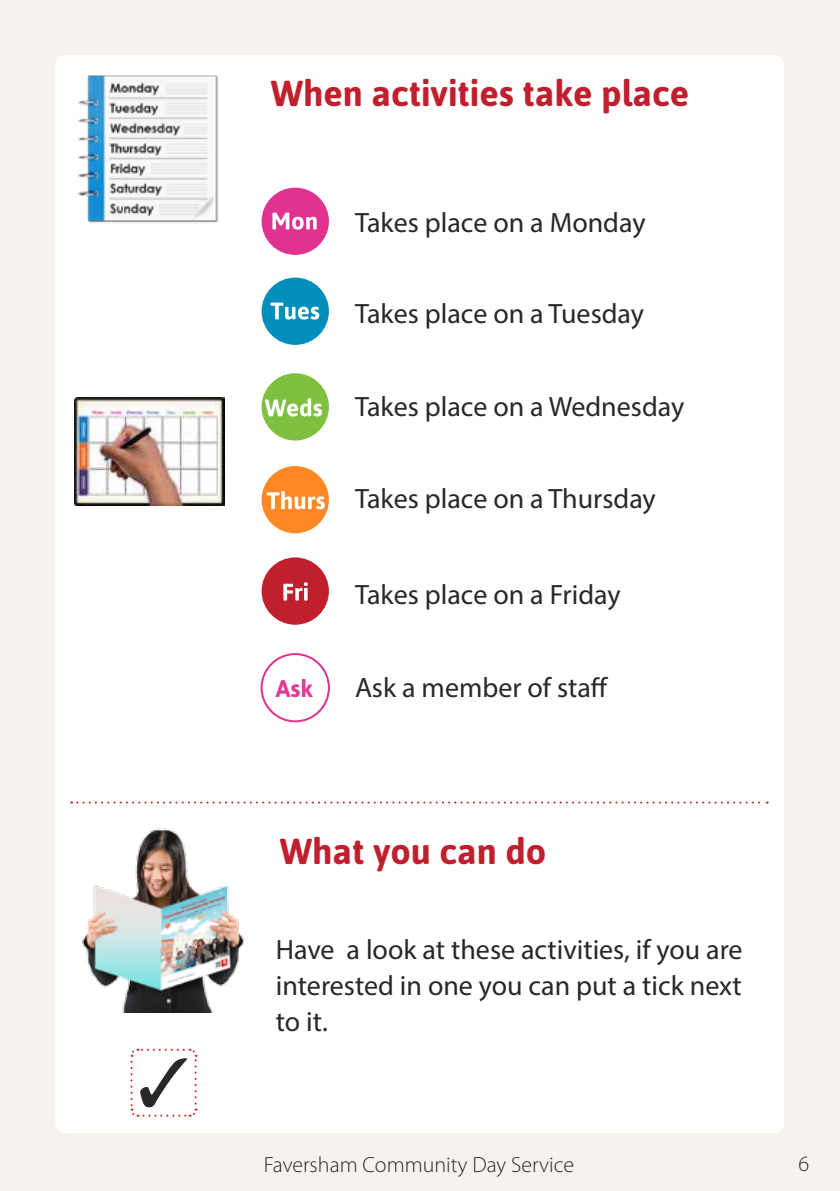
<style>
.page{position:relative;width:840px;height:1191px;background:#fff}
.page>*{position:absolute;margin:0;border:0;box-sizing:border-box;transform-origin:0 0}
.t1{font:700 36px "Asap";color:#c01f2e}
.t2{font:28px/36px "Myriad Pro";color:#282827;text-align:justify}
.t3{font:700 24px "Asap";color:#e13c95}
.t4{font:300 22px "Myriad Pro";color:#282827}
</style>
<div class="page">
<div style="left:0;top:0;width:839px;height:1191px;background:#f6f3ee"></div>
<div style="left:55px;top:55px;width:728px;height:1078px;background:#fff;border-radius:10px"></div>
<img style="left:75px;top:397px;width:149px;height:108px">
<svg style="left:130px;top:1048px;width:68px;height:69px"></svg>
<div style="left:260px;top:653px;width:70px;height:69px;border:2px solid #e0328f;border-radius:50%"></div>
<div style="left:261px;top:188px;width:68px;height:67px;background:#e0328f;border-radius:50%"></div>
<svg style="left:272px;top:213px;width:44px;height:17px"></svg>
<div style="left:261px;top:277px;width:68px;height:68px;background:#008fbb;border-radius:50%"></div>
<svg style="left:270px;top:302px;width:49px;height:17px"></svg>
<div style="left:261px;top:373px;width:68px;height:67px;background:#7fc040;border-radius:50%"></div>
<svg style="left:265px;top:398px;width:57px;height:18px"></svg>
<div style="left:261px;top:466px;width:68px;height:67px;background:#fe8924;border-radius:50%"></div>
<svg style="left:266px;top:491px;width:58px;height:18px"></svg>
<div style="left:261px;top:557px;width:68px;height:68px;background:#c01f2e;border-radius:50%"></div>
<svg style="left:283px;top:582px;width:24px;height:18px"></svg>
<svg style="left:71px;top:801px;width:696px;height:2px"></svg>
<img style="left:82px;top:828px;width:164px;height:184px">
<img style="left:78px;top:75px;width:141px;height:148px">
<p class="t1" style="left:271px;top:72px;width:419px">When activities take place</p>
<p class="t2" style="left:355px;top:204px;width:292px">Takes place on a Monday</p>
<p class="t2" style="left:355px;top:295px;width:290px">Takes place on a Tuesday</p>
<p class="t2" style="left:355px;top:388px;width:330px">Takes place on a Wednesday</p>
<p class="t2" style="left:355px;top:480px;width:302px">Takes place on a Thursday</p>
<p class="t3" style="left:275px;top:674px;width:39px">Ask</p>
<p class="t2" style="left:355px;top:576px;width:267px">Takes place on a Friday</p>
<p class="t2" style="left:355px;top:669px;width:255px">Ask a member of staff</p>
<p class="t1" style="left:280px;top:830px;width:267px">What you can do</p>
<p class="t2" style="left:276px;top:931px;width:468px">Have a look at these activities, if you are interested in one you can put a tick next to it.</p>
<p class="t4" style="left:263px;top:1151px;width:312px">Faversham Community Day Service</p>
<p class="t4" style="left:797px;top:1150px;width:12px">6</p>
</div>
